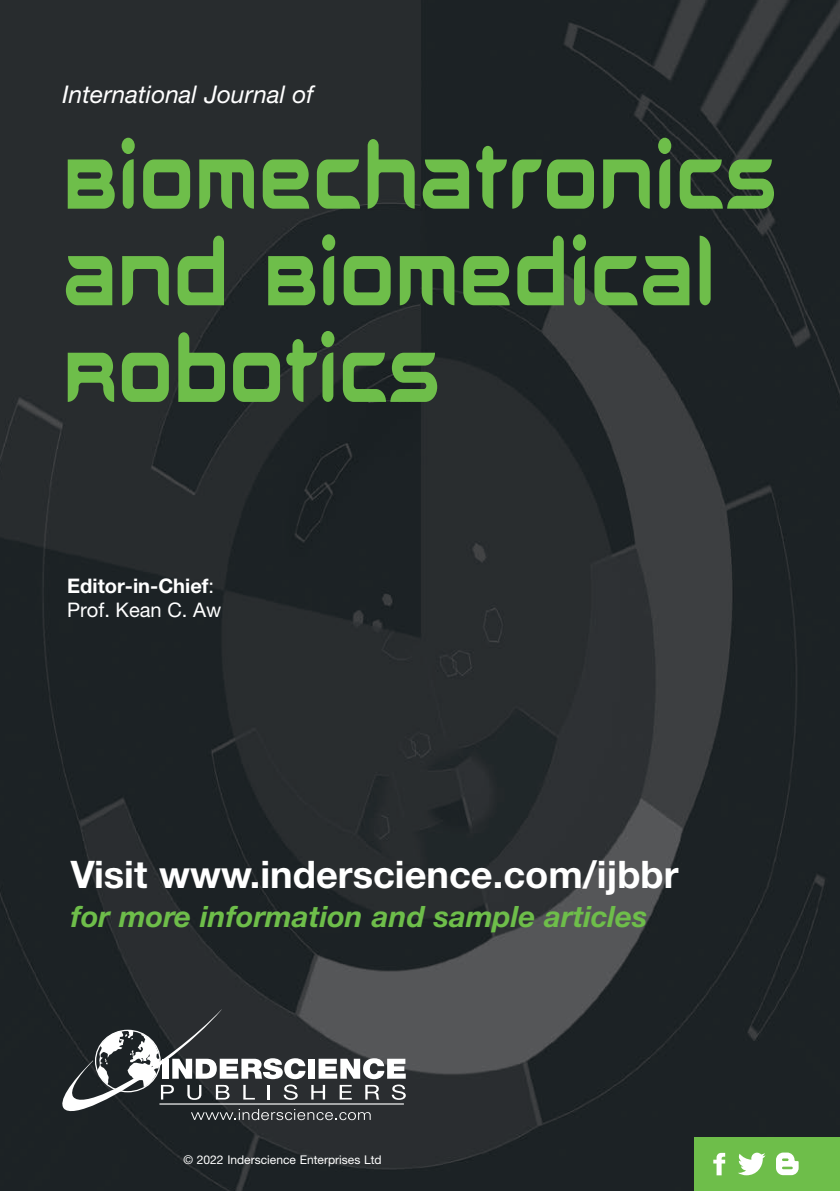
<style>
.page{position:relative;width:840px;height:1191px;background:#fff}
.page>*{position:absolute;margin:0;border:0;box-sizing:border-box;transform-origin:0 0}
.t1{font:104.6px/96.6px "Aura";color:#6ebe4a;scale:.8 1}
.t2{font:700 38px "Helvetica Neue";color:#fff}
.t3{font:italic 700 29.4px "Helvetica Neue";color:#6ebe4a}
.t4{font:italic 24.4px "Helvetica Neue";color:#fff}
.t5{font:700 20px/24.4px "Helvetica Neue";color:#fff}
.t6{font:12px "Helvetica Neue";color:#fff}
.s1{font-weight:400}
</style>
<div class="page">
<img style="left:0;top:0;width:839px;height:1191px">
<svg style="left:62px;top:1009px;width:343px;height:111px;background:#525557"></svg>
<div style="left:694px;top:1137px;width:145px;height:54px;background:#6ebe4a"></div>
<svg style="left:713px;top:1152px;width:11px;height:23px"></svg>
<svg style="left:738px;top:1152px;width:27px;height:23px"></svg>
<svg style="left:776px;top:1152px;width:22px;height:23px"></svg>
<p class="t4" style="left:63px;top:80px;width:252px">International Journal of</p>
<p class="t1" style="left:63px;top:136px;width:893px">Biomechatronics and Biomedical<br>Robotics</p>
<p class="t5" style="left:67px;top:573px;width:156px">Editor-in-Chief<span class="s1">:<br>Prof. Kean C. Aw</span></p>
<p class="t2" style="left:71px;top:850px;width:609px">Visit www.inderscience.com/ijbbr</p>
<p class="t3" style="left:71px;top:898px;width:577px">for more information and sample articles</p>
<p class="t6" style="left:183px;top:1152px;width:199px">© 2022 Inderscience Enterprises Ltd</p>
</div>
